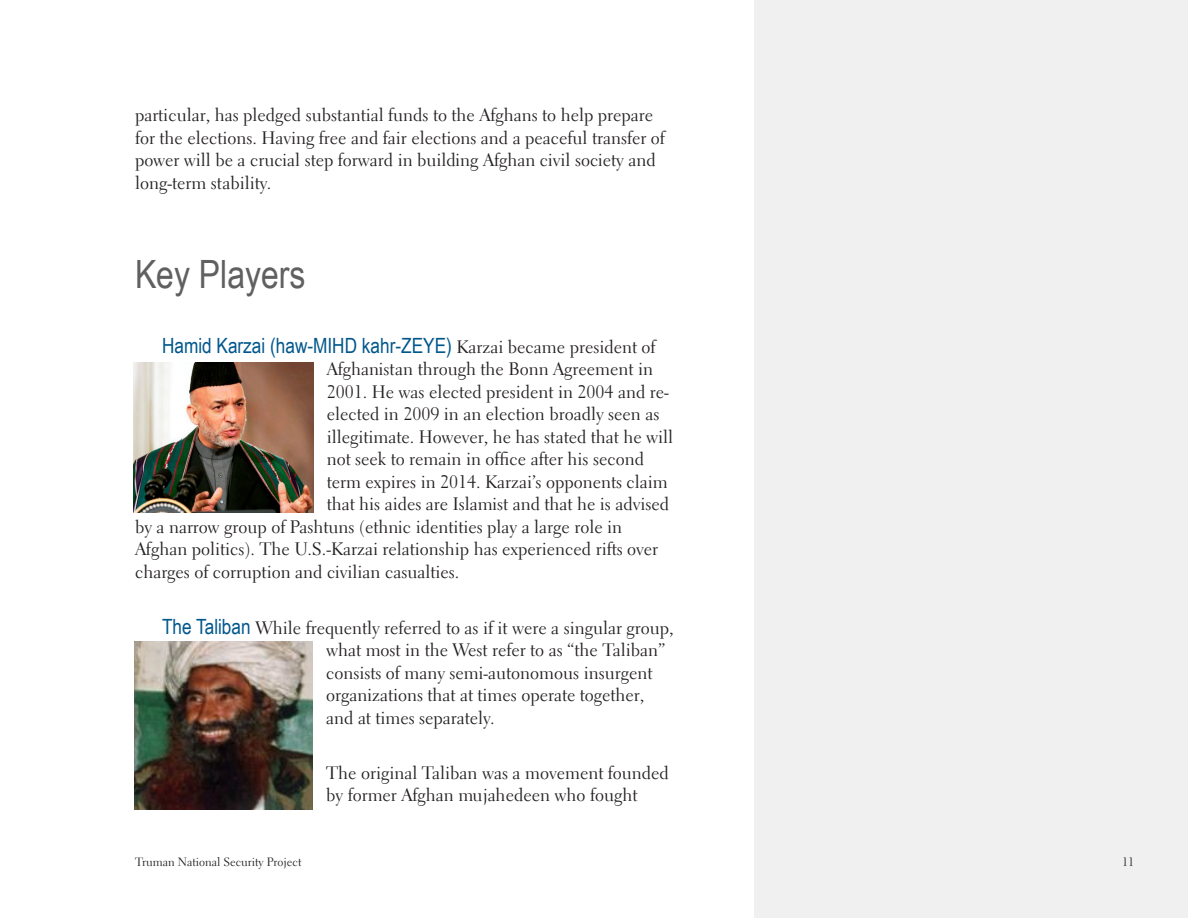
<style>
.page{position:relative;width:1188px;height:918px;background:#fff}
.page>*{position:absolute;margin:0;border:0;box-sizing:border-box;transform-origin:0 0}
.t1{font:39px "Arial Narrow";color:#606060}
.t2{font:21px "Arial Narrow";color:#00578c}
.Body_Text{font:18px/22.5px "Electra LT Std";color:#231f20}
.t3{font:12px "Electra LT Std";color:#231f20}
.s1{font-family:"Electra LT Std";font-size:18px;color:#231f20}
.s2{font-family:"Arial Narrow";font-size:21px;color:#00578c}
</style>
<div class="page">
<div style="left:754px;top:0;width:434px;height:918px;background:#f0f0f0"></div>
<img style="left:134px;top:362px;width:179px;height:150px">
<img style="left:134px;top:642px;width:179px;height:168px">
<h2 class="Body_Text" style="left:135px;top:104px;width:531px">particular, has pledged substantial funds to the Afghans to help prepare for the elections. Having free and fair elections and a peaceful transfer of power will be a crucial step forward in building Afghan civil society and long-term stability.</h2>
<h1 class="t1" style="left:135px;top:246px;width:172px">Key Players</h1>
<h2 class="t2" style="left:162px;top:330px;width:495px">Hamid Karzai (haw-MIHD kahr-ZEYE) <span class="s1">Karzai became president of</span></h2>
<h2 class="Body_Text" style="left:327px;top:358px;width:328px">Afghanistan through the Bonn Agreement in</h2>
<h2 class="Body_Text" style="left:327px;top:380px;width:344px">2001. He was elected president in 2004 and re-</h2>
<h2 class="Body_Text" style="left:327px;top:403px;width:334px">elected in 2009 in an election broadly seen as</h2>
<h2 class="Body_Text" style="left:327px;top:425px;width:348px">illegitimate. However, he has stated that he will</h2>
<h2 class="Body_Text" style="left:327px;top:448px;width:319px">not seek to remain in office after his second</h2>
<h2 class="Body_Text" style="left:327px;top:470px;width:343px">term expires in 2014. Karzai’s opponents claim</h2>
<h2 class="Body_Text" style="left:327px;top:493px;width:344px">that his aides are Islamist and that he is advised</h2>
<h2 class="Body_Text" style="left:135px;top:515px;width:489px">by a narrow group of Pashtuns (ethnic identities play a large role in</h2>
<h2 class="Body_Text" style="left:135px;top:538px;width:525px">Afghan politics). The U.S.-Karzai relationship has experienced rifts over</h2>
<h2 class="Body_Text" style="left:135px;top:560px;width:326px">charges of corruption and civilian casualties.</h2>
<h2 class="Body_Text" style="left:326px;top:617px;width:349px;text-indent:-164px"><span class="s2">The Taliban</span> While frequently referred to as if it were a singular group, what most in the West refer to as “the Taliban” consists of many semi-autonomous insurgent organizations that at times operate together, and at times separately.</h2>
<p class="Body_Text" style="left:326px;top:762px;width:344px">The original Taliban was a movement founded by former Afghan mujahedeen who fought</p>
<p class="t3" style="left:135px;top:855px;width:168px">Truman National Security Project</p>
<p class="t3" style="left:1122px;top:855px;width:13px">11</p>
</div>
